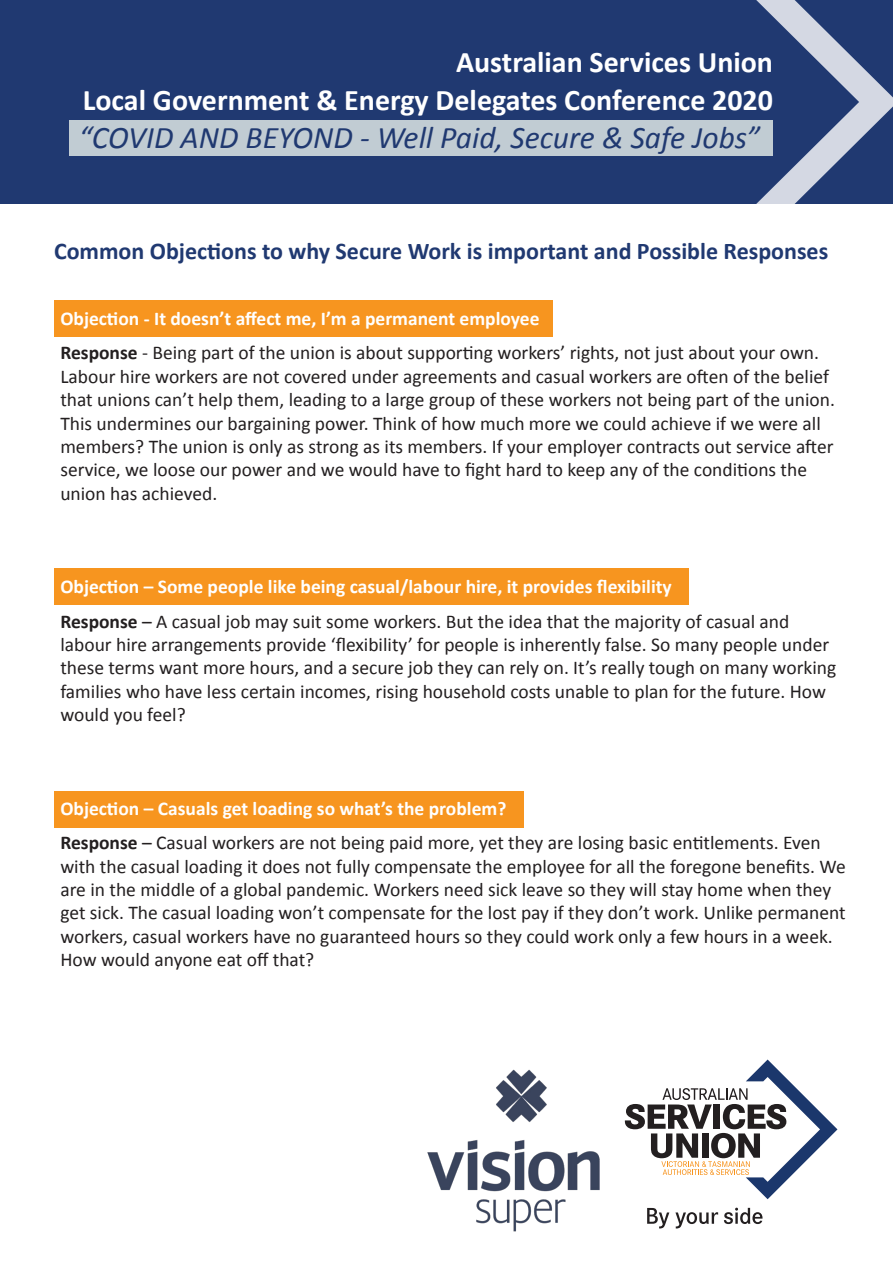
<style>
.page{position:relative;width:893px;height:1263px;background:#fff}
.page>*{position:absolute;margin:0;border:0;box-sizing:border-box;transform-origin:0 0}
.t1{font:italic 31.5px "Calibri";color:#203971}
.t2{font:700 30px "Calibri";color:#fff}
.t3{font:700 24px "Calibri";color:#203971}
.t4{font:19.5px/23.4px "Calibri";color:#231f20}
.t5{font:700 19.5px "Calibri";color:#fff}
.s1{color:#c1ccd3}
.s2{font-weight:700}
</style>
<div class="page">
<div style="left:0;top:0;width:893px;height:204px;background:#203971"></div>
<div style="left:70px;top:120px;width:703px;height:36px;background:#c1ccd3"></div>
<img style="left:756px;top:0;width:137px;height:204px">
<div style="left:54px;top:300px;width:499px;height:37px;background:#f7951f"></div>
<div style="left:54px;top:569px;width:635px;height:36px;background:#f7951f"></div>
<div style="left:54px;top:791px;width:469px;height:37px;background:#f7951f"></div>
<svg style="left:625px;top:1059px;width:212px;height:140px"></svg>
<svg style="left:647px;top:1208px;width:22px;height:20px"></svg>
<svg style="left:675px;top:1212px;width:43px;height:16px"></svg>
<svg style="left:724px;top:1208px;width:38px;height:16px"></svg>
<img style="left:427px;top:1069px;width:173px;height:163px">
<p class="t2" style="left:456px;top:43px;width:319px">Australian Services Union</p>
<p class="t2" style="left:83px;top:81px;width:692px">Local Government &amp; Energy Delegates Conference 2020</p>
<p class="t1" style="left:79px;top:116px;width:696px">“COVID AND BEYOND - Well Paid, Secure &amp; Safe Jobs”<span class="s1">..</span></p>
<p class="t3" style="left:54px;top:235px;width:776px">Common Objections to why Secure Work is important and Possible Responses</p>
<p class="t5" style="left:60px;top:306px;width:481px">Objection - It doesn’t affect me, I’m a permanent employee</p>
<p class="t4" style="left:60px;top:341px;width:776px"><span class="s2">Response</span> - Being part of the union is about supporting workers’ rights, not just about your own.<br>Labour hire workers are not covered under agreements and casual workers are often of the belief that unions can’t help them, leading to a large group of these workers not being part of the union.<br>This undermines our bargaining power. Think of how much more we could achieve if we were all members? The union is only as strong as its members. If your employer contracts out service after service, we loose our power and we would have to fight hard to keep any of the conditions the union has achieved.</p>
<p class="t5" style="left:60px;top:574px;width:613px">Objection – Some people like being casual/labour hire, it provides flexibility</p>
<p class="t4" style="left:60px;top:609px;width:777px"><span class="s2">Response</span> – A casual job may suit some workers. But the idea that the majority of casual and labour hire arrangements provide ‘flexibility’ for people is inherently false. So many people under these terms want more hours, and a secure job they can rely on. It’s really tough on many working families who have less certain incomes, rising household costs unable to plan for the future. How would you feel?</p>
<p class="t5" style="left:60px;top:796px;width:448px">Objection – Casuals get loading so what’s the problem?</p>
<p class="t4" style="left:60px;top:831px;width:787px"><span class="s2">Response</span> – Casual workers are not being paid more, yet they are losing basic entitlements. Even with the casual loading it does not fully compensate the employee for all the foregone benefits. We are in the middle of a global pandemic. Workers need sick leave so they will stay home when they get sick. The casual loading won’t compensate for the lost pay if they don’t work. Unlike permanent workers, casual workers have no guaranteed hours so they could work only a few hours in a week.<br>How would anyone eat off that?</p>
</div>
